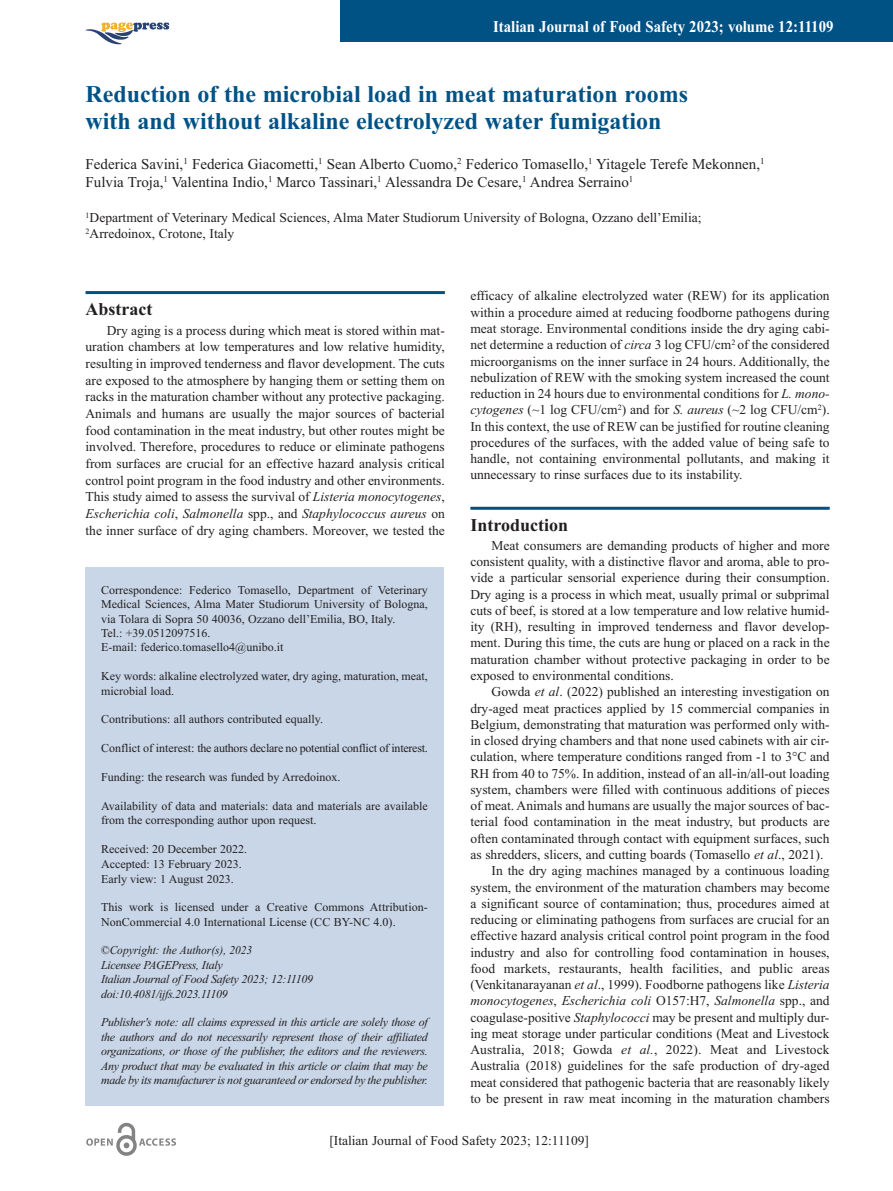
<style>
.page{position:relative;width:893px;height:1191px;background:#fff}
.page>*{position:absolute;margin:0;border:0;box-sizing:border-box;transform-origin:0 0}
.t1{font:700 24px/27px "Times New Roman";color:#005285}
.t2{font:700 18px "Times New Roman";color:#231f20}
.t3{font:700 16.5px "Times New Roman";color:#fff;scale:.9 1}
.t4{font:15px/18px "Times New Roman";color:#231f20}
.t5{font:13.5px/16.2px "Times New Roman";color:#231f20;text-align:justify}
.t6{font:italic 13.5px "Times New Roman";color:#231f20}
.t7{font:12px/14.4px "Times New Roman";color:#231f20}
.t8{font:italic 12px/14.4px "Times New Roman";letter-spacing:-.025em;color:#231f20;text-align:justify}
.t9{font:italic 12px/14.4px "Times New Roman";letter-spacing:-.025em;color:#231f20;scale:.95 1}
.t10{font:12px "Times New Roman";letter-spacing:-.02em;color:#231f20}
.s1{font-style:italic}
.s2{font-style:normal}
</style>
<div class="page">
<hr style="left:86px;top:291px;width:359px;height:3px;background:#005285">
<hr style="left:470px;top:507px;width:360px;height:3px;background:#005285">
<div style="left:340px;top:0;width:553px;height:42px;background:#005285"></div>
<img style="left:86px;top:22px;width:84px;height:23px">
<img style="left:86px;top:1123px;width:90px;height:33px">
<div style="left:85px;top:567px;width:359px;height:539px;background:#c8d6e7"></div>
<p class="t3" style="left:493px;top:16px;width:380px">Italian Journal of Food Safety 2023; volume 12:11109</p>
<h1 class="t1" style="left:86px;top:80px;width:604px">Reduction of the microbial load in meat maturation rooms with and without alkaline electrolyzed water fumigation</h1>
<p class="t4" style="left:86px;top:155px;width:681px">Federica Savini,<sup>1</sup> Federica Giacometti,<sup>1</sup> Sean Alberto Cuomo,<sup>2</sup> Federico Tomasello,<sup>1</sup> Yitagele Terefe Mekonnen,<sup>1<br></sup>Fulvia Troja,<sup>1</sup> Valentina Indio,<sup>1</sup> Marco Tassinari,<sup>1</sup> Alessandra De Cesare,<sup>1</sup> Andrea Serraino<sup>1</sup></p>
<p class="t5" style="left:86px;top:209px;width:617px"><sup>1</sup>Department of Veterinary Medical Sciences, Alma Mater Studiorum University of Bologna, Ozzano dell’Emilia;<br><sup>2</sup>Arredoinox, Crotone, Italy</p>
<h2 class="t2" style="left:86px;top:298px;width:68px">Abstract</h2>
<p class="t5" style="left:86px;top:321px;width:361px;line-height:16.6px;text-indent:21px">Dry aging is a process during which meat is stored within mat&shy;uration chambers at low temperatures and low relative humidity, resulting in improved tenderness and flavor development. The cuts are exposed to the atmosphere by hanging them or setting them on racks in the maturation chamber without any protective packaging.<br>Animals and humans are usually the major sources of bacterial food contamination in the meat industry, but other routes might be involved. Therefore, procedures to reduce or eliminate pathogens from surfaces are crucial for an effective hazard analysis critical control point program in the food industry and other environments.<br>This study aimed to assess the survival of <span class="s1">Listeria monocytogenes</span>, <span class="s1">Escherichia coli</span>, <span class="s1">Salmonella</span> spp., and <span class="s1">Staphylococcus aureus</span> on the inner surface of dry aging chambers. Moreover, we tested the</p>
<p class="t7" style="left:101px;top:582px;width:328px">Correspondence: Federico Tomasello, Department of Veterinary Medical Sciences, Alma Mater Studiorum University of Bologna, via Tolara di Sopra 50 40036, Ozzano dell’Emilia, BO, Italy.<br>Tel.: +39.0512097516.<br>E-mail: federico.tomasello4@unibo.it</p>
<p class="t7" style="left:101px;top:669px;width:328px">Key words: alkaline electrolyzed water, dry aging, maturation, meat, microbial load.</p>
<p class="t7" style="left:101px;top:712px;width:224px">Contributions: all authors contributed equally.</p>
<p class="t10" style="left:101px;top:741px;width:328px">Conflict of interest: the authors declare no potential conflict of interest.</p>
<p class="t7" style="left:101px;top:769px;width:241px">Funding: the research was funded by Arredoinox.</p>
<p class="t7" style="left:101px;top:798px;width:328px">Availability of data and materials: data and materials are available from the corresponding author upon request.</p>
<p class="t7" style="left:101px;top:841px;width:148px">Received: 20 December 2022.<br>Accepted: 13 February 2023.<br>Early view: 1 August 2023.</p>
<p class="t7" style="left:101px;top:900px;width:328px">This work is licensed under a Creative Commons Attribution-<br>NonCommercial 4.0 International License (CC BY-NC 4.0).</p>
<p class="t9" style="left:101px;top:943px;width:225px">©Copyright: the Author(s), 2023<br>Licensee PAGEPress, Italy<br>Italian Journal of Food Safety 2023; 12:11109 doi:10.4081/ijfs.2023.11109</p>
<p class="t8" style="left:101px;top:1015px;width:328px">Publisher's note: all claims expressed in this article are solely those of the authors and do not necessarily represent those of their affiliated organizations, or those of the publisher, the editors and the reviewers.<br>Any product that may be evaluated in this article or claim that may be made by its manufacturer is not guaranteed or endorsed by the publisher.</p>
<p class="t5" style="left:470px;top:288px;width:361px">efficacy of alkaline electrolyzed water (REW) for its application within a procedure aimed at reducing foodborne pathogens during meat storage. Environmental conditions inside the dry aging cabi&shy;net determine a reduction of <span class="s1">circa</span> 3 log CFU/cm<sup>2</sup> of the considered microorganisms on the inner surface in 24 hours. Additionally, the nebulization of REW with the smoking system increased the count reduction in 24 hours due to environmental conditions for <span class="s1">L. mono&shy;cytogenes</span> (~1 log CFU/cm<sup>2</sup>) and for <span class="s1">S. aureus</span> (~2 log CFU/cm<sup>2</sup>).<br>In this context, the use of REW can be justified for routine cleaning procedures of the surfaces, with the added value of being safe to handle, not containing environmental pollutants, and making it unnecessary to rinse surfaces due to its instability.</p>
<h2 class="t2" style="left:470px;top:514px;width:99px">Introduction</h2>
<p class="t5" style="left:470px;top:537px;width:361px;text-indent:21px">Meat consumers are demanding products of higher and more consistent quality, with a distinctive flavor and aroma, able to pro&shy;vide a particular sensorial experience during their consumption.<br>Dry aging is a process in which meat, usually primal or subprimal cuts of beef, is stored at a low temperature and low relative humid&shy;ity (RH), resulting in improved tenderness and flavor develop&shy;ment. During this time, the cuts are hung or placed on a rack in the maturation chamber without protective packaging in order to be exposed to environmental conditions.</p>
<p class="t5" style="left:492px;top:683px;width:340px">Gowda <span class="s1">et al</span>. (2022) published an interesting investigation on</p>
<p class="t5" style="left:470px;top:700px;width:361px">dry-aged meat practices applied by 15 commercial companies in</p>
<p class="t5" style="left:470px;top:716px;width:361px">Belgium, demonstrating that maturation was performed only with-</p>
<p class="t5" style="left:470px;top:732px;width:361px">in closed drying chambers and that none used cabinets with air cir-</p>
<p class="t5" style="left:470px;top:748px;width:361px">culation, where temperature conditions ranged from -1 to 3°C and</p>
<p class="t5" style="left:470px;top:765px;width:361px">RH from 40 to 75%. In addition, instead of an all-in/all-out loading</p>
<p class="t5" style="left:470px;top:781px;width:361px">system, chambers were filled with continuous additions of pieces</p>
<p class="t5" style="left:470px;top:797px;width:361px">of meat. Animals and humans are usually the major sources of bac-</p>
<p class="t5" style="left:470px;top:813px;width:361px">terial food contamination in the meat industry, but products are</p>
<p class="t5" style="left:470px;top:830px;width:361px">often contaminated through contact with equipment surfaces, such</p>
<p class="t5" style="left:470px;top:846px;width:355px">as shredders, slicers, and cutting boards (Tomasello <span class="s1">et al</span>., 2021).</p>
<p class="t5" style="left:492px;top:862px;width:340px">In the dry aging machines managed by a continuous loading</p>
<p class="t5" style="left:470px;top:878px;width:361px">system, the environment of the maturation chambers may become</p>
<p class="t5" style="left:470px;top:895px;width:361px">a significant source of contamination; thus, procedures aimed at</p>
<p class="t5" style="left:470px;top:911px;width:361px">reducing or eliminating pathogens from surfaces are crucial for an</p>
<p class="t5" style="left:470px;top:927px;width:361px">effective hazard analysis critical control point program in the food</p>
<p class="t5" style="left:470px;top:943px;width:361px">industry and also for controlling food contamination in houses,</p>
<p class="t5" style="left:470px;top:960px;width:361px">food markets, restaurants, health facilities, and public areas</p>
<p class="t5" style="left:470px;top:976px;width:361px">(Venkitanarayanan <span class="s1">et al</span>., 1999). Foodborne pathogens like <span class="s1">Listeria</span></p>
<p class="t6" style="left:470px;top:992px;width:361px">monocytogenes<span class="s2">,</span> Escherichia coli <span class="s2">O157:H7,</span> Salmonella <span class="s2">spp., and</span></p>
<p class="t5" style="left:470px;top:1009px;width:361px">coagulase-positive <span class="s1">Staphylococci</span> may be present and multiply dur-</p>
<p class="t5" style="left:470px;top:1025px;width:361px">ing meat storage under particular conditions (Meat and Livestock</p>
<p class="t5" style="left:470px;top:1041px;width:361px">Australia, 2018; Gowda <span class="s1">et al.</span>, 2022). Meat and Livestock</p>
<p class="t5" style="left:470px;top:1057px;width:361px">Australia (2018) guidelines for the safe production of dry-aged</p>
<p class="t5" style="left:470px;top:1074px;width:361px">meat considered that pathogenic bacteria that are reasonably likely</p>
<p class="t5" style="left:470px;top:1090px;width:361px">to be present in raw meat incoming in the maturation chambers</p>
<p class="t5" style="left:329px;top:1132px;width:261px">[Italian Journal of Food Safety 2023; 12:11109]</p>
</div>
